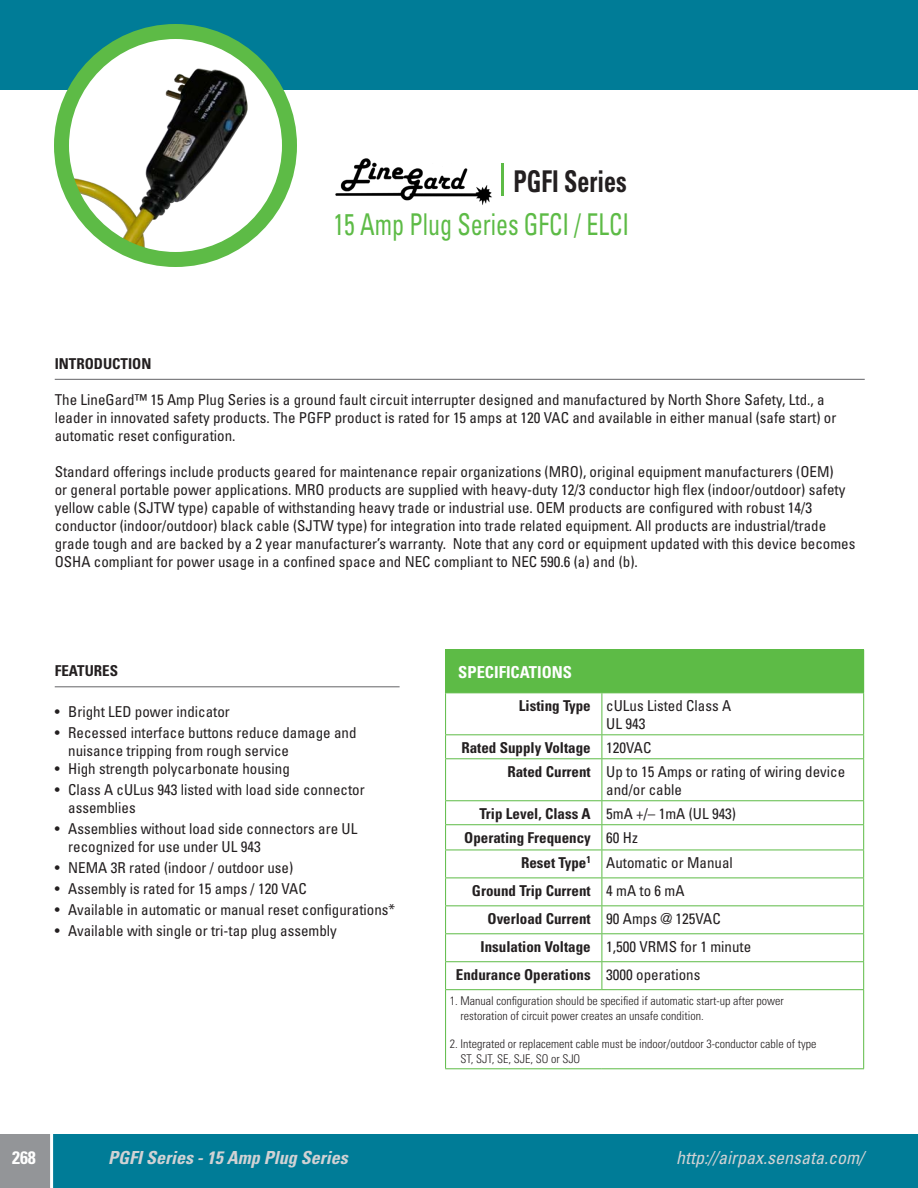
<style>
.page{position:relative;width:918px;height:1188px;background:#fff}
.page>*{position:absolute;margin:0;border:0;box-sizing:border-box;transform-origin:0 0}
.t1{font:condensed 30px "Univers";color:#5dbb46;scale:.8 1}
.t2{font:700 condensed 30px "Univers";color:#231f20;scale:.8 1}
.t3{font:italic 700 condensed 18px "Univers";color:#d1d2d4}
.t4{font:italic condensed 18px "Univers";color:#d1d2d4}
.t5{font:700 condensed 18px "Univers";color:#fff}
.t6{font:700 condensed 16.5px "Univers";color:#fff}
.t7{font:condensed 15px/18px "Univers";color:#231f20}
.t8{font:700 condensed 15px "Univers";color:#231f20}
.t9{font:300 condensed 12px/14.4px "Univers";color:#231f20}
.s1{font-weight:700}
.s2{font-weight:400}
</style>
<div class="page">
<div style="left:0;top:0;width:918px;height:90px;background:#007c97"></div>
<div style="left:0;top:1134px;width:918px;height:54px;background:#007c97"></div>
<svg style="left:0;top:1134px;width:54px;height:54px;background:#969a9d"></svg>
<svg style="left:62px;top:32px;width:228px;height:228px"></svg>
<img style="left:62px;top:53px;width:197px;height:207px">
<div style="left:54px;top:24px;width:243px;height:243px;border:15px solid #5dbb46;border-radius:50%"></div>
<img style="left:335px;top:158px;width:157px;height:47px">
<hr style="left:501px;top:164px;width:3px;height:32px;background:#5dbb46">
<hr style="left:55px;top:379px;width:810px;height:1px;background:#636366">
<div style="left:446px;top:650px;width:418px;height:43px;background:#5dbb46"></div>
<svg style="left:446px;top:693px;width:417px;height:375px"></svg>
<hr style="left:445px;top:650px;width:1px;height:42px;background:#5dbb46">
<hr style="left:445px;top:649px;width:157px;height:1px;background:#5dbb46">
<hr style="left:602px;top:649px;width:262px;height:1px;background:#5dbb46">
<hr style="left:445px;top:693px;width:1px;height:41px;background:#5dbb46">
<svg style="left:445px;top:735px;width:1px;height:23px"></svg>
<hr style="left:445px;top:759px;width:1px;height:41px;background:#5dbb46">
<svg style="left:445px;top:801px;width:1px;height:188px"></svg>
<hr style="left:445px;top:990px;width:1px;height:78px;background:#5dbb46">
<hr style="left:445px;top:692px;width:157px;height:1px;background:#5dbb46">
<hr style="left:602px;top:693px;width:1px;height:41px;background:#5dbb46">
<hr style="left:863px;top:693px;width:1px;height:41px;background:#5dbb46">
<svg style="left:602px;top:735px;width:1px;height:23px"></svg>
<svg style="left:863px;top:735px;width:1px;height:23px"></svg>
<hr style="left:602px;top:759px;width:1px;height:41px;background:#5dbb46">
<hr style="left:863px;top:759px;width:1px;height:41px;background:#5dbb46">
<svg style="left:602px;top:801px;width:1px;height:188px"></svg>
<svg style="left:863px;top:801px;width:1px;height:188px"></svg>
<hr style="left:863px;top:990px;width:1px;height:78px;background:#5dbb46">
<hr style="left:445px;top:734px;width:157px;height:1px;background:#5dbb46">
<hr style="left:602px;top:734px;width:262px;height:1px;background:#5dbb46">
<hr style="left:445px;top:758px;width:157px;height:1px;background:#5dbb46">
<hr style="left:602px;top:758px;width:262px;height:1px;background:#5dbb46">
<hr style="left:445px;top:800px;width:157px;height:1px;background:#5dbb46">
<hr style="left:602px;top:800px;width:262px;height:1px;background:#5dbb46">
<hr style="left:445px;top:824px;width:157px;height:1px;background:#5dbb46">
<hr style="left:602px;top:824px;width:262px;height:1px;background:#5dbb46">
<hr style="left:445px;top:850px;width:157px;height:1px;background:#5dbb46">
<hr style="left:602px;top:850px;width:262px;height:1px;background:#5dbb46">
<hr style="left:445px;top:878px;width:157px;height:1px;background:#5dbb46">
<hr style="left:602px;top:878px;width:262px;height:1px;background:#5dbb46">
<hr style="left:445px;top:905px;width:157px;height:1px;background:#5dbb46">
<hr style="left:602px;top:905px;width:262px;height:1px;background:#5dbb46">
<hr style="left:445px;top:933px;width:157px;height:1px;background:#5dbb46">
<hr style="left:602px;top:933px;width:262px;height:1px;background:#5dbb46">
<hr style="left:445px;top:961px;width:157px;height:1px;background:#5dbb46">
<hr style="left:602px;top:961px;width:262px;height:1px;background:#5dbb46">
<hr style="left:445px;top:989px;width:157px;height:1px;background:#5dbb46">
<hr style="left:602px;top:989px;width:262px;height:1px;background:#5dbb46">
<hr style="left:445px;top:1068px;width:157px;height:1px;background:#5dbb46">
<hr style="left:602px;top:1068px;width:262px;height:1px;background:#5dbb46">
<hr style="left:55px;top:686px;width:345px;height:1px;background:#636366">
<h1 class="t2" style="left:513px;top:163px;width:143px">PGFI Series</h1>
<h1 class="t1" style="left:333px;top:205px;width:371px">15 Amp Plug Series GFCI / ELCI</h1>
<p class="t8" style="left:55px;top:354px;width:98px">INTRODUCTION</p>
<p class="t7" style="left:55px;top:390px;width:783px">The LineGard™ 15 Amp Plug Series is a ground fault circuit interrupter designed and manufactured by North Shore Safety, Ltd., a leader in innovated safety products. The PGFP product is rated for 15 amps at 120 VAC and available in either manual (safe start) or automatic reset configuration.</p>
<p class="t7" style="left:55px;top:462px;width:802px">Standard offerings include products geared for maintenance repair organizations (MRO), original equipment manufacturers (OEM)<br>or general portable power applications. MRO products are supplied with heavy-duty 12/3 conductor high flex (indoor/outdoor) safety yellow cable (SJTW type) capable of withstanding heavy trade or industrial use. OEM products are configured with robust 14/3 conductor (indoor/outdoor) black cable (SJTW type) for integration into trade related equipment. All products are industrial/trade grade tough and are backed by a 2 year manufacturer’s warranty. Note that any cord or equipment updated with this device becomes OSHA compliant for power usage in a confined space and NEC compliant to NEC 590.6 (a) and (b).</p>
<p class="t8" style="left:55px;top:661px;width:65px">FEATURES</p>
<p class="t7" style="left:55px;top:702px;width:177px">• Bright LED power indicator</p>
<p class="t7" style="left:68px;top:723px;width:290px;text-indent:-14px">• Recessed interface buttons reduce damage and nuisance tripping from rough service</p>
<p class="t7" style="left:55px;top:759px;width:237px">• High strength polycarbonate housing</p>
<p class="t7" style="left:68px;top:780px;width:298px;text-indent:-14px">• Class A cULus 943 listed with load side connector assemblies</p>
<p class="t7" style="left:68px;top:819px;width:291px;text-indent:-14px">• Assemblies without load side connectors are UL recognized for use under UL 943</p>
<p class="t7" style="left:55px;top:858px;width:240px">• NEMA 3R rated (indoor / outdoor use)</p>
<p class="t7" style="left:55px;top:879px;width:254px">• Assembly is rated for 15 amps / 120 VAC</p>
<p class="t7" style="left:55px;top:900px;width:342px">• Available in automatic or manual reset configurations*</p>
<p class="t7" style="left:55px;top:921px;width:284px">• Available with single or tri-tap plug assembly</p>
<p class="t6" style="left:458px;top:662px;width:35px">Specific</p>
<p class="t6" style="left:520px;top:662px;width:19px">ations</p>
<p class="t7" style="left:519px;top:696px;width:214px;text-align:center"><span class="s1">Listing Type</span> cULus Listed Class A<br>UL 943</p>
<p class="t7" style="left:507px;top:735px;width:339px;line-height:24px;text-indent:-46px"><span class="s1">Rated Supply Voltage</span> 120VAC<br><span class="s1">Rated Current</span> Up to 15 Amps or rating of wiring device</p>
<p class="t7" style="left:606px;top:780px;width:77px">and/or cable</p>
<p class="t8" style="left:479px;top:804px;width:258px">Trip Level, Class A <span class="s2">5mA +/– 1mA (UL 943)</span></p>
<p class="t8" style="left:464px;top:828px;width:175px">Operating Frequency <span class="s2">60 Hz</span></p>
<p class="t7" style="left:521px;top:853px;width:213px"><span class="s1">Reset Type</span><sup>1</sup> Automatic or Manual</p>
<p class="t8" style="left:472px;top:881px;width:214px">Ground Trip Current <span class="s2">4 mA to 6 mA</span></p>
<p class="t8" style="left:488px;top:909px;width:235px">Overload Current <span class="s2">90 Amps @ 125VAC</span></p>
<p class="t7" style="left:481px;top:937px;width:272px"><span class="s1">Insulation Voltage</span> 1,500 VRMS for 1 minute</p>
<p class="t8" style="left:456px;top:965px;width:246px">Endurance Operations <span class="s2">3000 operations</span></p>
<p class="t9" style="left:461px;top:994px;width:325px;text-indent:-11px">1. Manual configuration should be specified if automatic start-up after power restoration of circuit power creates an unsafe condition.</p>
<p class="t9" style="left:461px;top:1037px;width:357px;text-indent:-11px">2. Integrated or replacement cable must be indoor/outdoor 3-conductor cable of type<br>ST, SJT, SE, SJE, SO or SJO</p>
<p class="t5" style="left:12px;top:1147px;width:25px">268</p>
<p class="t3" style="left:108px;top:1147px;width:241px">PGFI Series - 15 Amp Plug Series</p>
<p class="t4" style="left:676px;top:1146px;width:189px">http://airpax.sensata.com/</p>
</div>
